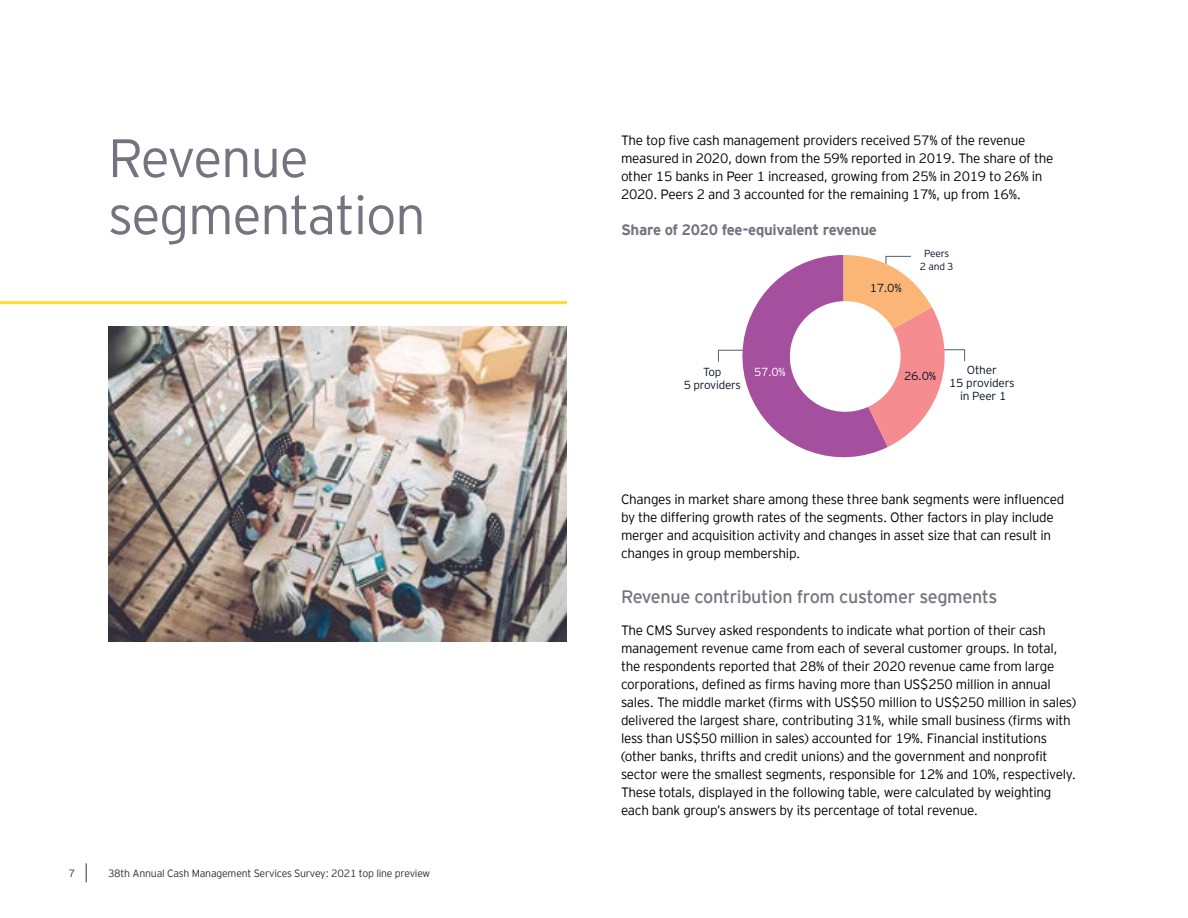
<style>
.page{position:relative;width:1188px;height:918px;background:#fff}
.page>*{position:absolute;margin:0;border:0;box-sizing:border-box;transform-origin:0 0}
.t1{font:300 54px/57px "EY Interstate";letter-spacing:-.025em;color:#747480}
.t2{font:18px "EY Interstate";letter-spacing:-.02em;color:#747480}
.t3{font:700 15px "EY Interstate";letter-spacing:-.02em;color:#747480}
.t4{font:300 13.5px/18px "EY Interstate";letter-spacing:-.02em;color:#000}
.t5{font:300 11.7px/13.2px "EY Interstate";letter-spacing:-.02em;color:#0a1627;text-align:center}
.t6{font:300 11.7px "EY Interstate";color:#fff}
.t7{font:300 10.5px "EY Interstate";letter-spacing:-.02em;color:#2e2e38}
.t8{font:300 10.2px/13.2px "EY Interstate";letter-spacing:-.02em;color:#0a1627;text-align:center}
</style>
<div class="page">
<svg style="left:86px;top:863px;width:1px;height:19px"></svg>
<hr style="left:0;top:301px;width:567px;height:3px;background:#ffdc34">
<svg style="left:718px;top:255px;width:247px;height:202px"></svg>
<div style="left:790px;top:301px;width:111px;height:111px;background:#fff;border-radius:50%"></div>
<img style="left:108px;top:326px;width:459px;height:316px">
<h1 class="t1" style="left:108px;top:126px;width:319px">Revenue segmentation</h1>
<p class="t4" style="left:621px;top:130px;width:434px">The top five cash management providers received 57% of the revenue measured in 2020, down from the 59% reported in 2019. The share of the other 15 banks in Peer 1 increased, growing from 25% in 2019 to 26% in 2020. Peers 2 and 3 accounted for the remaining 17%, up from 16%.</p>
<p class="t3" style="left:621px;top:219px;width:257px">Share of 2020 fee-equivalent revenue</p>
<p class="t5" style="left:684px;top:364px;width:59px">Top<br>5 providers</p>
<p class="t6" style="left:754px;top:363px;width:33px">57.0%</p>
<p class="t5" style="left:870px;top:281px;width:34px">17.0%</p>
<p class="t8" style="left:920px;top:246px;width:35px">Peers<br>2 and 3</p>
<p class="t5" style="left:904px;top:369px;width:34px">26.0%</p>
<p class="t5" style="left:949px;top:362px;width:67px">Other<br>15 providers in Peer 1</p>
<p class="t7" style="left:69px;top:866px;width:8px">7</p>
<p class="t7" style="left:108px;top:866px;width:324px">38th Annual Cash Management Services Survey: 2021 top line preview</p>
<p class="t4" style="left:621px;top:489px;width:445px">Changes in market share among these three bank segments were influenced by the differing growth rates of the segments. Other factors in play include merger and acquisition activity and changes in asset size that can result in changes in group membership.</p>
<h2 class="t2" style="left:621px;top:584px;width:378px">Revenue contribution from customer segments</h2>
<p class="t4" style="left:621px;top:620px;width:457px">The CMS Survey asked respondents to indicate what portion of their cash management revenue came from each of several customer groups. In total, the respondents reported that 28% of their 2020 revenue came from large corporations, defined as firms having more than US$250 million in annual sales. The middle market (firms with US$50 million to US$250 million in sales) delivered the largest share, contributing 31%, while small business (firms with less than US$50 million in sales) accounted for 19%. Financial institutions (other banks, thrifts and credit unions) and the government and nonprofit sector were the smallest segments, responsible for 12% and 10%, respectively.<br>These totals, displayed in the following table, were calculated by weighting each bank group’s answers by its percentage of total revenue.</p>
</div>
